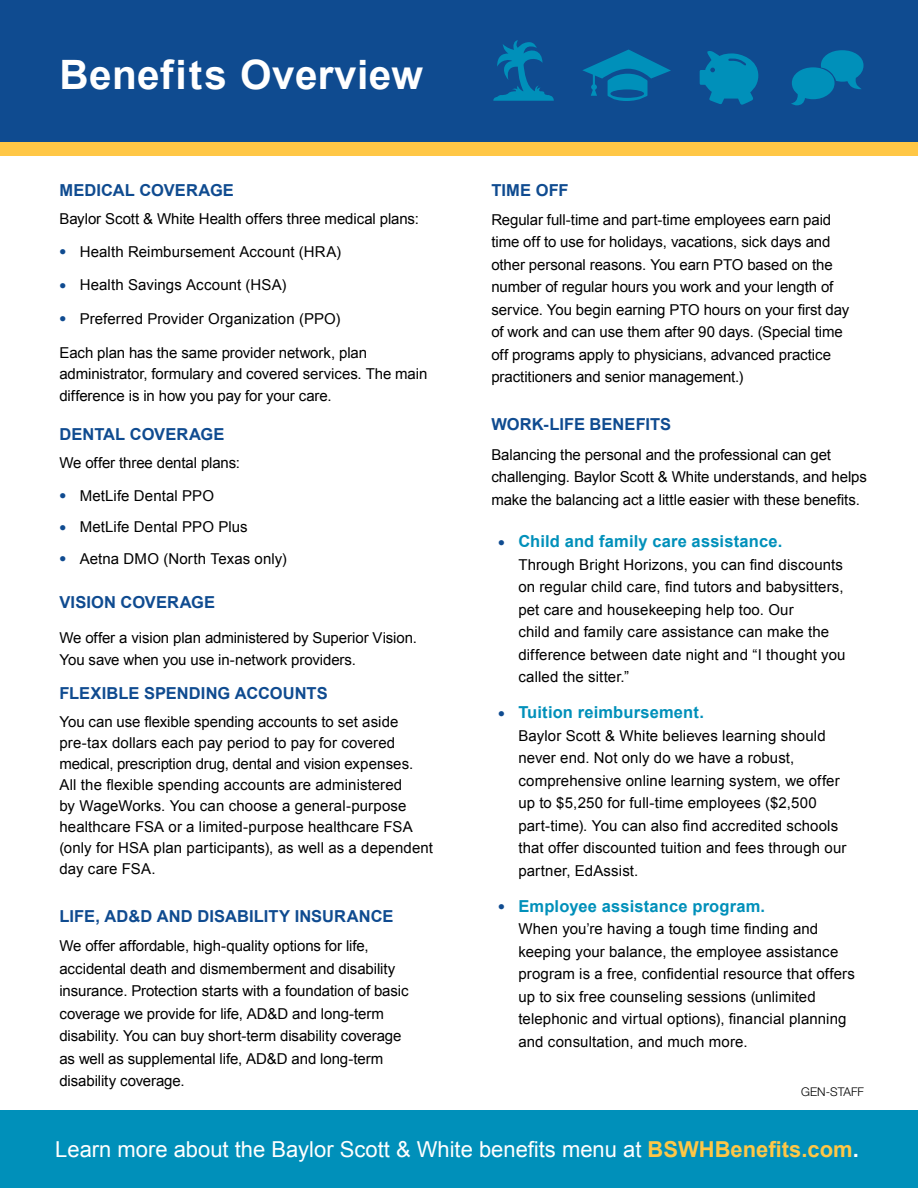
<style>
.page{position:relative;width:918px;height:1188px;background:#fff}
.page>*{position:absolute;margin:0;border:0;box-sizing:border-box;transform-origin:0 0}
.t1{font:700 40.5px "Arial";letter-spacing:.01em;color:#fff}
.t2{font:21.9px "Arial";color:#fff}
.t3{font:700 16.5px "Arial";letter-spacing:.005em;color:#0f4b90}
.t4{font:700 16.5px "Arial";letter-spacing:.01em;color:#0090ba}
.t5{font:15px/22.5px "Arial";color:#000}
.t6{font:300 12px "Helvetica Neue LT Std";color:#000}
.s1{font-weight:700;color:#ffc746}
.s2{font-weight:700}
</style>
<div class="page">
<div style="left:0;top:0;width:918px;height:148px;background:#0f4b90"></div>
<svg style="left:493px;top:40px;width:61px;height:61px"></svg>
<svg style="left:582px;top:50px;width:89px;height:51px"></svg>
<svg style="left:700px;top:51px;width:58px;height:54px"></svg>
<svg style="left:791px;top:50px;width:73px;height:55px"></svg>
<div style="left:0;top:1110px;width:918px;height:78px;background:#0090ba"></div>
<div style="left:0;top:142px;width:918px;height:14px;background:#ffc746"></div>
<h1 class="t1" style="left:59px;top:48px;width:365px">Benefits Overview</h1>
<p class="t3" style="left:59px;top:179px;width:176px">MEDICAL COVERAGE</p>
<p class="t5" style="left:80px;top:203px;width:341px;line-height:32.5px;text-indent:-20px">Baylor Scott &amp; White Health offers three medical plans:<br>Health Reimbursement Account (HRA)</p>
<p class="t5" style="left:80px;top:274px;width:208px">Health Savings Account (HSA)</p>
<p class="t5" style="left:80px;top:308px;width:262px">Preferred Provider Organization (PPO)</p>
<p class="t5" style="left:59px;top:342px;width:369px;line-height:21.8px">Each plan has the same provider network, plan administrator, formulary and covered services. The main difference is in how you pay for your care.</p>
<p class="t3" style="left:59px;top:423px;width:167px">DENTAL COVERAGE</p>
<p class="t5" style="left:80px;top:447px;width:209px;line-height:31.8px;text-indent:-20px">We offer three dental plans:<br>MetLife Dental PPO<br>MetLife Dental PPO Plus<br>Aetna DMO (North Texas only)</p>
<p class="t3" style="left:59px;top:591px;width:157px">VISION COVERAGE</p>
<p class="t5" style="left:59px;top:627px;width:359px;line-height:21.8px">We offer a vision plan administered by Superior Vision.<br>You save when you use in-network providers.</p>
<p class="t3" style="left:59px;top:682px;width:270px">FLEXIBLE SPENDING ACCOUNTS</p>
<p class="t5" style="left:59px;top:711px;width:375px;line-height:21px">You can use flexible spending accounts to set aside pre-tax dollars each pay period to pay for covered medical, prescription drug, dental and vision expenses.<br>All the flexible spending accounts are administered<br>by WageWorks. You can choose a general-purpose healthcare FSA or a limited-purpose healthcare FSA (only for HSA plan participants), as well as a dependent day care FSA.</p>
<p class="t3" style="left:59px;top:905px;width:336px">LIFE, AD&amp;D AND DISABILITY INSURANCE</p>
<p class="t5" style="left:59px;top:935px;width:351px">We offer affordable, high-quality options for life, accidental death and dismemberment and disability insurance. Protection starts with a foundation of basic coverage we provide for life, AD&amp;D and long-term disability. You can buy short-term disability coverage as well as supplemental life, AD&amp;D and long-term disability coverage.</p>
<p class="t3" style="left:491px;top:179px;width:79px">TIME OFF</p>
<p class="t5" style="left:491px;top:209px;width:359px">Regular full-time and part-time employees earn paid time off to use for holidays, vacations, sick days and other personal reasons. You earn PTO based on the number of regular hours you work and your length of service. You begin earning PTO hours on your first day of work and can use them after 90 days. (Special time off programs apply to physicians, advanced practice practitioners and senior management.)</p>
<p class="t3" style="left:491px;top:414px;width:181px">WORK-LIFE BENEFITS</p>
<p class="t5" style="left:491px;top:443px;width:377px">Balancing the personal and the professional can get challenging. Baylor Scott &amp; White understands, and helps make the balancing act a little easier with these benefits.</p>
<p class="t4" style="left:518px;top:531px;width:265px">Child and family care assistance.</p>
<p class="t5" style="left:518px;top:554px;width:329px">Through Bright Horizons, you can find discounts on regular child care, find tutors and babysitters, pet care and housekeeping help too. Our<br>child and family care assistance can make the difference between date night and “I thought you called the sitter.”</p>
<p class="t4" style="left:518px;top:702px;width:187px">Tuition reimbursement.</p>
<p class="t5" style="left:518px;top:725px;width:330px">Baylor Scott &amp; White believes learning should never end. Not only do we have a robust, comprehensive online learning system, we offer up to $5,250 for full-time employees ($2,500 part-time). You can also find accredited schools that offer discounted tuition and fees through our partner, EdAssist.</p>
<p class="t4" style="left:518px;top:895px;width:248px">Employee assistance program.</p>
<p class="t5" style="left:518px;top:918px;width:338px">When you’re having a tough time finding and keeping your balance, the employee assistance program is a free, confidential resource that offers up to six free counseling sessions (unlimited telephonic and virtual options), financial planning and consultation, and much more.</p>
<p class="t6" style="left:801px;top:1084px;width:64px">GEN-STAFF</p>
<h2 class="t2" style="left:55px;top:1135px;width:805px">Learn more about the Baylor Scott &amp; White benefits menu at <span class="s1">BSWHBenefits.com</span><span class="s2">.</span></h2>
</div>
